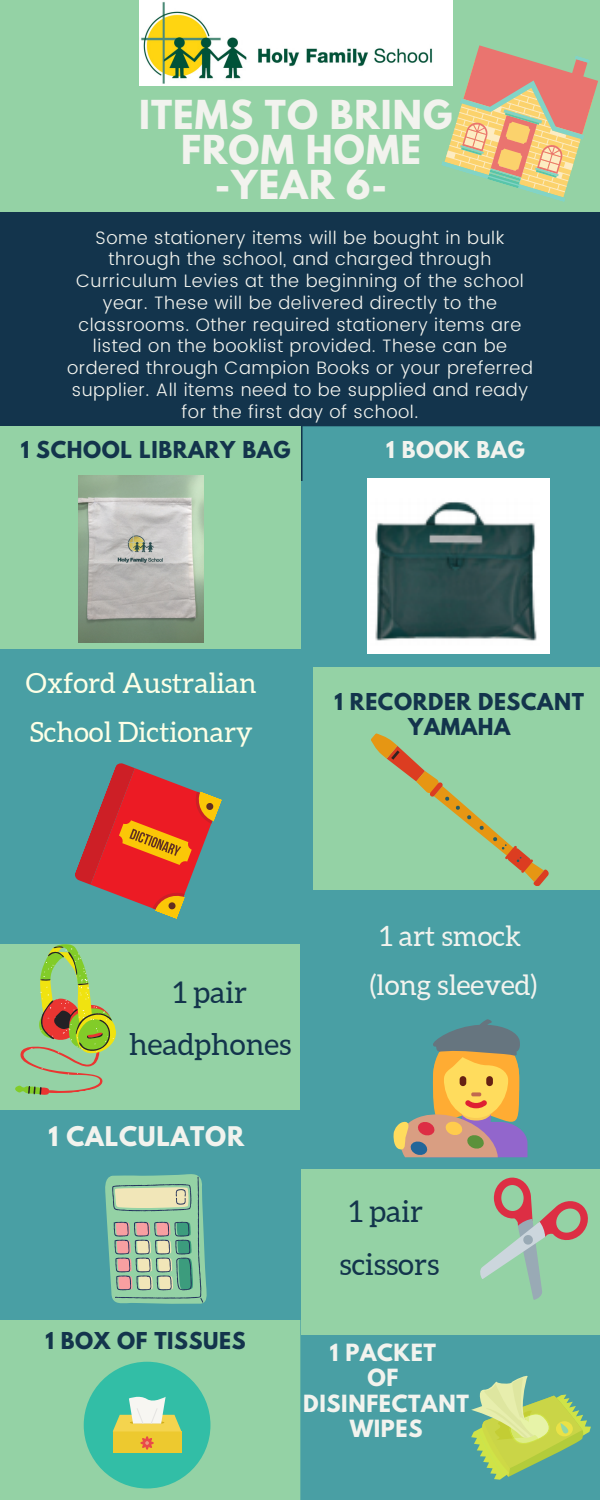
<style>
.page{position:relative;width:600px;height:1500px;background:#499fa4}
.page>*{position:absolute;margin:0;border:0;box-sizing:border-box;transform-origin:0 0}
.t1{font:700 35.4px "League Spartan";letter-spacing:.03em;color:#f2f3ee}
.t2{font:29.9px/52.5px "Aleo";color:#13344c;text-align:center}
.t3{font:28px/48.8px "Aleo";color:#feffe6}
.t4{font:28px "Aleo";color:#f2f3ee}
.t5{font:700 24px "League Spartan";letter-spacing:.03em;color:#f2f3ee}
.t6{font:700 21px/25.5px "League Spartan";letter-spacing:.03em;color:#f2f3ee;text-align:center}
.t7{font:700 20.6px/24.8px "League Spartan";letter-spacing:.03em;color:#13344c;text-align:center}
.t8{font:700 20.6px "League Spartan";letter-spacing:.03em;color:#f2f3ee}
.t9{font:300 18px/21.8px "Poppins";letter-spacing:.03em;color:#f2f3ee;text-align:center}
</style>
<div class="page">
<div style="left:0;top:944px;width:300px;height:165px;background:#94d2a5"></div>
<div style="left:313px;top:667px;width:287px;height:222px;background:#94d2a5"></div>
<div style="left:0;top:0;width:600px;height:213px;background:#94d2a5"></div>
<div style="left:0;top:213px;width:600px;height:267px;background:#13344c"></div>
<img style="left:139px;top:0;width:314px;height:86px">
<svg style="left:301px;top:426px;width:299px;height:216px"></svg>
<img style="left:368px;top:478px;width:182px;height:176px">
<svg style="left:75px;top:763px;width:147px;height:156px"></svg>
<svg style="left:371px;top:733px;width:178px;height:153px"></svg>
<svg style="left:393px;top:1019px;width:134px;height:138px"></svg>
<svg style="left:15px;top:944px;width:101px;height:151px"></svg>
<svg style="left:105px;top:1174px;width:102px;height:130px;background:#96bc9e"></svg>
<div style="left:301px;top:1170px;width:299px;height:165px;background:#94d2a5"></div>
<svg style="left:476px;top:1169px;width:121px;height:131px"></svg>
<div style="left:0;top:1320px;width:300px;height:180px;background:#94d2a5"></div>
<div style="left:84px;top:1362px;width:126px;height:126px;background:#32bea6;border-radius:50%"></div>
<div style="left:113px;top:1431px;width:68px;height:22px;background:#edc92f"></div>
<svg style="left:113px;top:1396px;width:68px;height:54px"></svg>
<div style="left:0;top:426px;width:301px;height:222px;background:#94d2a5"></div>
<img style="left:79px;top:475px;width:125px;height:167px">
<svg style="left:441px;top:27px;width:157px;height:175px"></svg>
<svg style="left:471px;top:1375px;width:120px;height:105px"></svg>
<p class="t1" style="left:139px;top:97px;width:315px">ITEMS TO BRING</p>
<p class="t1" style="left:181px;top:132px;width:241px">FROM HOME</p>
<p class="t1" style="left:215px;top:167px;width:174px">-YEAR 6-</p>
<p class="t9" style="left:67px;top:227px;width:467px">Some stationery items will be bought in bulk through the school, and charged through Curriculum Levies at the beginning of the school year. These will be delivered directly to the classrooms. Other required stationery items are listed on the booklist provided. These can be ordered through Campion Books or your preferred supplier. All items need to be supplied and ready for the first day of school.</p>
<p class="t7" style="left:21px;top:440px;width:271px">1 SCHOOL LIBRARY BAG</p>
<p class="t8" style="left:386px;top:439px;width:140px">1 BOOK BAG</p>
<p class="t3" style="left:26px;top:659px;width:232px">Oxford Australian<br>School Dictionary</p>
<p class="t7" style="left:335px;top:692px;width:251px">1 RECORDER DESCANT<br>YAMAHA</p>
<p class="t2" style="left:129px;top:966px;width:164px">1 pair headphones</p>
<p class="t4" style="left:380px;top:921px;width:143px">1 art smock</p>
<p class="t4" style="left:370px;top:969px;width:169px">(long sleeved)</p>
<p class="t5" style="left:49px;top:1124px;width:197px">1 CALCULATOR</p>
<p class="t7" style="left:45px;top:1331px;width:202px">1 BOX OF TISSUES</p>
<p class="t2" style="left:349px;top:1185px;width:75px">1 pair</p>
<p class="t2" style="left:339px;top:1238px;width:101px">scissors</p>
<p class="t6" style="left:330px;top:1342px;width:108px">1 PACKET</p>
<p class="t6" style="left:367px;top:1368px;width:32px">OF</p>
<p class="t6" style="left:303px;top:1393px;width:167px">DISINFECTANT<br>WIPES</p>
</div>
